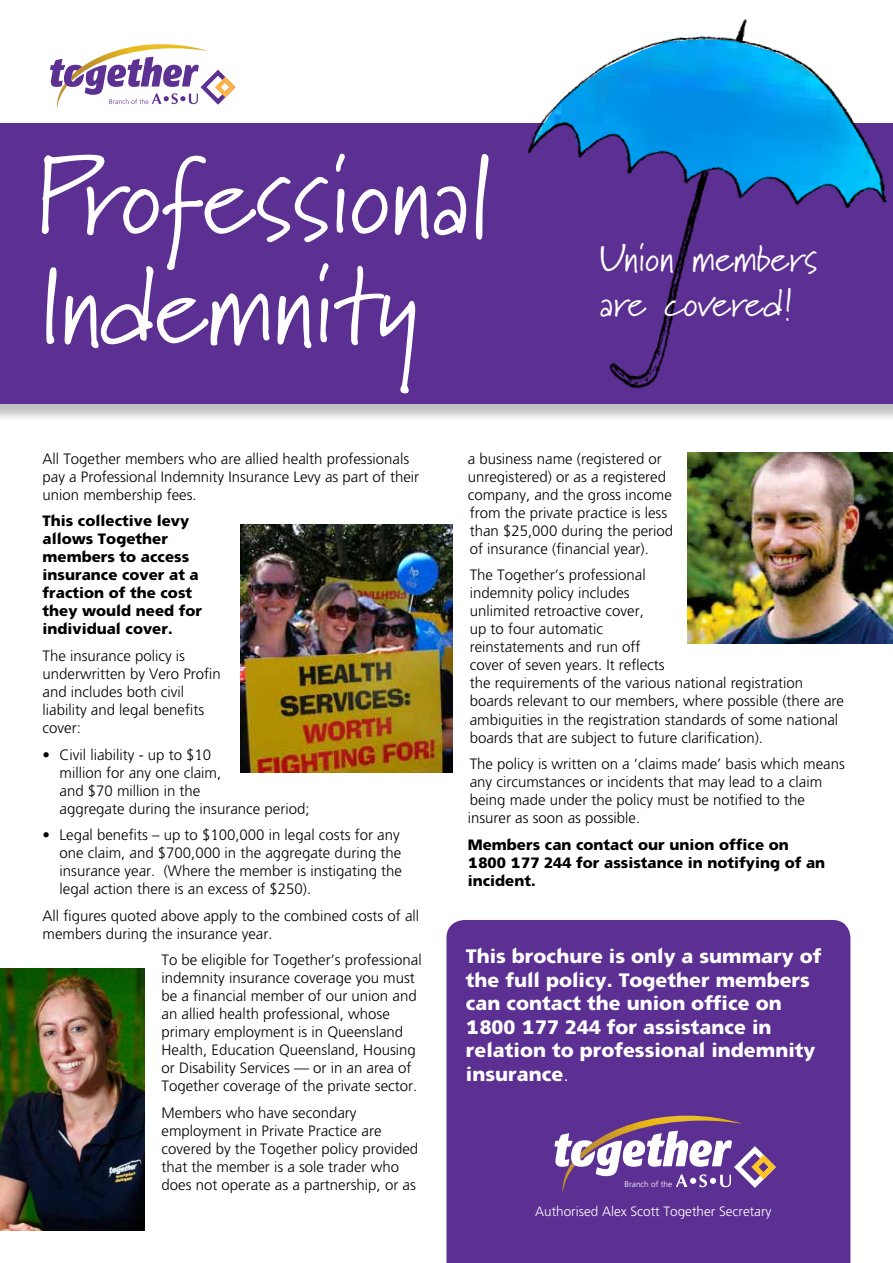
<style>
.page{position:relative;width:893px;height:1263px;background:#fff}
.page>*{position:absolute;margin:0;border:0;box-sizing:border-box;transform-origin:0 0}
.t1{font:108.9px/109.5px "Marydale";color:#fff}
.t2{font:38.4px/45px "Marydale";color:#fff}
.t3{font:900 19.5px/23.4px "Freeway";color:#fff}
.t4{font:300 15px/18px "Freeway";color:#000}
.t5{font:900 15px/18px "Freeway";color:#000}
.t6{font:300 13.5px "Freeway";color:#fff}
.t7{font:300 8.25px "Freeway";color:#fff}
.s1{font-weight:300}
</style>
<div class="page">
<div style="left:446px;top:920px;width:404px;height:343px;background:#5c2f92"></div>
<div style="left:0;top:126px;width:893px;height:297px;background:#000;opacity:.25"></div>
<div style="left:0;top:123px;width:893px;height:281px;background:#5c2f92"></div>
<img style="left:688px;top:452px;width:205px;height:191px">
<img style="left:241px;top:524px;width:212px;height:249px">
<img style="left:580px;top:1116px;width:163px;height:15px">
<img style="left:563px;top:1191px;width:12px;height:3px">
<svg style="left:554px;top:1131px;width:225px;height:60px"></svg>
<img style="left:0;top:968px;width:145px;height:262px">
<img style="left:450px;top:19px;width:443px;height:404px">
<img style="left:99px;top:44px;width:109px;height:13px">
<svg style="left:50px;top:57px;width:186px;height:48px"></svg>
<h1 class="t1" style="left:40px;top:141px;width:451px">Professional<br>Indemnity</h1>
<h2 class="t2" style="left:600px;top:235px;width:219px">Union members are covered!</h2>
<p class="t4" style="left:43px;top:450px;width:378px">All Together members who are allied health professionals pay a Professional Indemnity Insurance Levy as part of their union membership fees.</p>
<p class="t5" style="left:43px;top:512px;width:161px">This collective levy allows Together members to access insurance cover at a fraction of the cost they would need for individual cover.</p>
<p class="t4" style="left:43px;top:647px;width:180px">The insurance policy is underwritten by Vero Profin and includes both civil liability and legal benefits cover:</p>
<p class="t4" style="left:60px;top:745px;width:252px;text-indent:-17px">• Civil liability - up to $10<br>million for any one claim,<br>and $70 million in the<br>aggregate during the insurance period;</p>
<p class="t4" style="left:60px;top:826px;width:344px;text-indent:-17px">• Legal benefits – up to $100,000 in legal costs for any one claim, and $700,000 in the aggregate during the insurance year. (Where the member is instigating the legal action there is an excess of $250).</p>
<p class="t4" style="left:43px;top:906px;width:378px">All figures quoted above apply to the combined costs of all members during the insurance year.</p>
<p class="t4" style="left:162px;top:951px;width:262px">To be eligible for Together’s professional indemnity insurance coverage you must be a financial member of our union and an allied health professional, whose primary employment is in Queensland Health, Education Queensland, Housing or Disability Services — or in an area of Together coverage of the private sector.</p>
<p class="t4" style="left:162px;top:1103px;width:258px">Members who have secondary employment in Private Practice are covered by the Together policy provided that the member is a sole trader who does not operate as a partnership, or as</p>
<p class="t4" style="left:468px;top:450px;width:207px">a business name (registered or unregistered) or as a registered company, and the gross income from the private practice is less than $25,000 during the period of insurance (financial year).</p>
<p class="t4" style="left:470px;top:566px;width:376px">The Together’s professional<br>indemnity policy includes<br>unlimited retroactive cover,<br>up to four automatic<br>reinstatements and run off<br>cover of seven years. It reflects<br>the requirements of the various national registration boards relevant to our members, where possible (there are ambiguities in the registration standards of some national boards that are subject to future clarification).</p>
<p class="t4" style="left:468px;top:755px;width:379px">The policy is written on a ‘claims made’ basis which means any circumstances or incidents that may lead to a claim being made under the policy must be notified to the insurer as soon as possible.</p>
<p class="t5" style="left:468px;top:835px;width:359px">Members can contact our union office on<br>1800 177 244 for assistance in notifying of an incident.</p>
<h3 class="t3" style="left:466px;top:945px;width:357px">This brochure is only a summary of the full policy. Together members can contact the union office on<br>1800 177 244 for assistance in relation to professional indemnity insurance<span class="s1">.</span></h3>
<p class="t7" style="left:625px;top:1179px;width:49px">Branch of the</p>
<p class="t6" style="left:535px;top:1203px;width:238px">Authorised Alex Scott Together Secretary</p>
</div>
